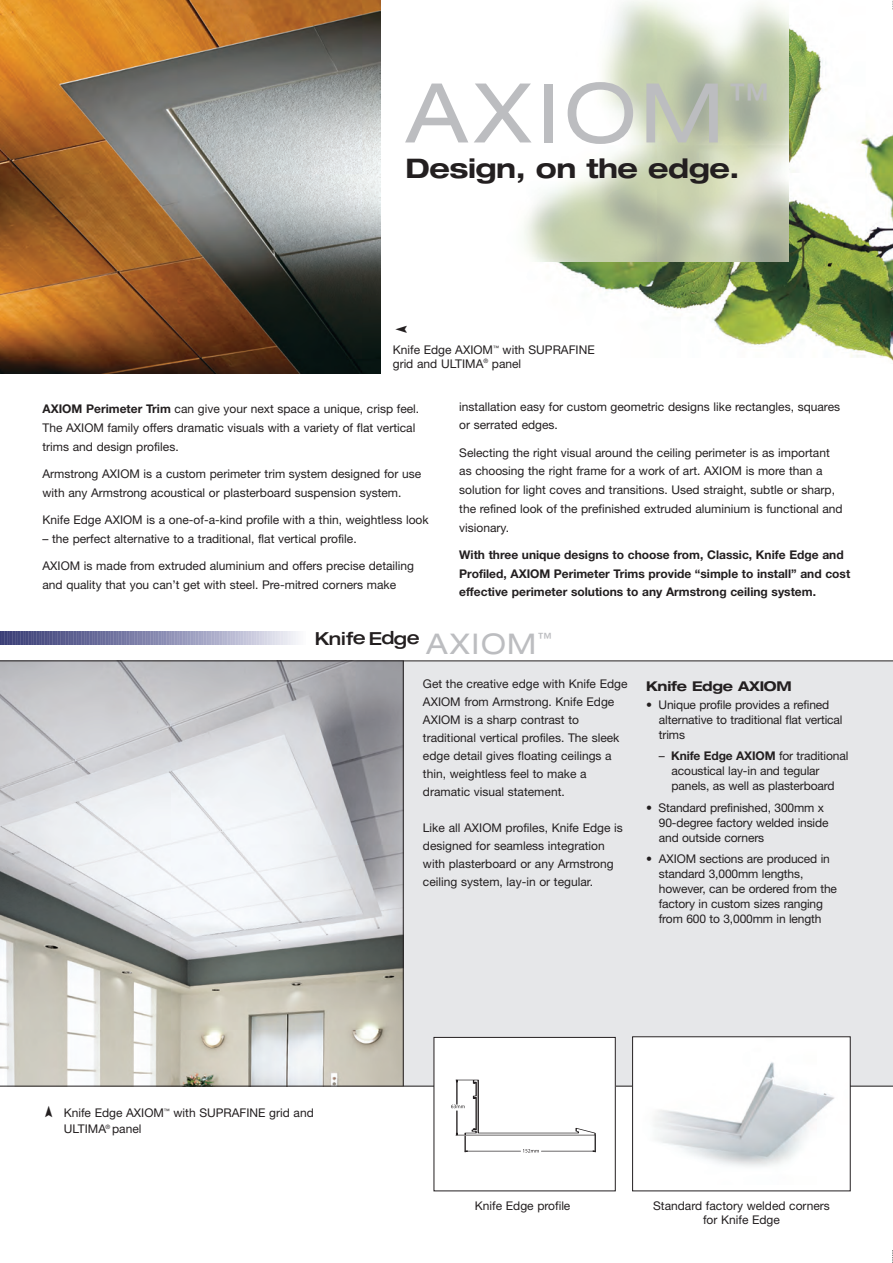
<style>
.page{position:relative;width:893px;height:1263px;background:#fff}
.page>*{position:absolute;margin:0;border:0;box-sizing:border-box;transform-origin:0 0}
.t1{font:expanded 82.5px "Helvetica Neue";letter-spacing:.06em;color:#bcbdc0}
.t2{font:expanded 28.5px "Helvetica Neue";letter-spacing:.06em;color:#bcbdc0}
.t3{font:700 expanded 27px "Helvetica Neue";letter-spacing:-.015em;color:#231f20}
.t4{font:500 expanded 18px "Helvetica Neue";letter-spacing:-.02em;color:#231f20}
.t5{font:700 expanded 13.5px "Helvetica Neue";letter-spacing:-.015em;color:#231f20}
.t6{font:12px/15px "Helvetica Neue";color:#231f20}
.t7{font:700 12px/18.8px "Helvetica Neue";color:#231f20}
.t8{font:12px "Mini Pics Classic";color:#231f20}
.s1{font-weight:700}
</style>
<div class="page">
<div style="left:364px;top:661px;width:529px;height:425px;background:#e6e7e9"></div>
<img style="left:0;top:662px;width:403px;height:424px">
<img style="left:557px;top:25px;width:336px;height:336px">
<img style="left:524px;top:0;width:265px;height:262px">
<svg style="left:0;top:631px;width:298px;height:13px;background:#8d8fb2"></svg>
<hr style="left:0;top:661px;width:893px;height:1px;background:#231f20">
<hr style="left:0;top:1086px;width:893px;height:1px;background:#231f20">
<hr style="left:403px;top:661px;width:1px;height:425px;background:#231f20">
<img style="left:0;top:0;width:380px;height:374px">
<img style="left:634px;top:1038px;width:214px;height:129px">
<div style="left:434px;top:1037px;width:181px;height:154px;background:#fff"></div>
<svg style="left:451px;top:1080px;width:145px;height:72px"></svg>
<svg style="left:892px;top:1250px;width:1px;height:13px"></svg>
<h1 class="t1" style="left:405px;top:84px;width:367px">AXIOM<sup>™</sup></h1>
<h3 class="t3" style="left:405px;top:159px;width:335px">Design, on the edge.</h3>
<p class="t6" style="left:393px;top:344px;width:203px;line-height:13.5px">Knife Edge AXIOM<sup>™</sup> with SUPRAFINE grid and ULTIMA<sup>®</sup> panel</p>
<p class="t6" style="left:43px;top:401px;width:378px;line-height:18.8px"><span class="s1">AXIOM Perimeter Trim</span> can give your next space a unique, crisp feel.<br>The AXIOM family offers dramatic visuals with a variety of flat vertical trims and design profiles.</p>
<p class="t6" style="left:43px;top:466px;width:380px;line-height:18.8px">Armstrong AXIOM is a custom perimeter trim system designed for use with any Armstrong acoustical or plasterboard suspension system.</p>
<p class="t6" style="left:43px;top:514px;width:388px">Knife Edge AXIOM is a one-of-a-kind profile with a thin, weightless look</p>
<p class="t6" style="left:43px;top:532px;width:316px">– the perfect alternative to a traditional, flat vertical profile.</p>
<p class="t6" style="left:43px;top:558px;width:373px;line-height:18.8px">AXIOM is made from extruded aluminium and offers precise detailing and quality that you can’t get with steel. Pre-mitred corners make</p>
<p class="t6" style="left:459px;top:398px;width:382px;line-height:18.8px">installation easy for custom geometric designs like rectangles, squares or serrated edges.</p>
<p class="t6" style="left:459px;top:444px;width:385px;line-height:18.8px">Selecting the right visual around the ceiling perimeter is as important as choosing the right frame for a work of art. AXIOM is more than a solution for light coves and transitions. Used straight, subtle or sharp, the refined look of the prefinished extruded aluminium is functional and visionary.</p>
<p class="t7" style="left:459px;top:545px;width:392px">With three unique designs to choose from, Classic, Knife Edge and<br>Profiled, AXIOM Perimeter Trims provide “simple to install” and cost effective perimeter solutions to any Armstrong ceiling system.</p>
<h3 class="t4" style="left:315px;top:632px;width:106px">Knife Edge</h3>
<h2 class="t2" style="left:426px;top:633px;width:128px">AXIOM<sup>™</sup></h2>
<p class="t6" style="left:423px;top:676px;width:206px;line-height:18px">Get the creative edge with Knife Edge AXIOM from Armstrong. Knife Edge AXIOM is a sharp contrast to traditional vertical profiles. The sleek edge detail gives floating ceilings a thin, weightless feel to make a dramatic visual statement.</p>
<p class="t6" style="left:423px;top:820px;width:201px;line-height:18px">Like all AXIOM profiles, Knife Edge is designed for seamless integration with plasterboard or any Armstrong ceiling system, lay-in or tegular.</p>
<p class="t5" style="left:646px;top:681px;width:147px">Knife Edge AXIOM</p>
<p class="t6" style="left:659px;top:698px;width:185px;text-indent:-13px">• Unique profile provides a refined alternative to traditional flat vertical trims</p>
<p class="t6" style="left:672px;top:750px;width:178px;text-indent:-13px">– <span class="s1">Knife Edge AXIOM</span> for traditional acoustical lay-in and tegular panels, as well as plasterboard</p>
<p class="t6" style="left:659px;top:801px;width:171px;text-indent:-13px">• Standard prefinished, 300mm x<br>90-degree factory welded inside and outside corners</p>
<p class="t6" style="left:659px;top:852px;width:180px;text-indent:-13px">• AXIOM sections are produced in standard 3,000mm lengths, however, can be ordered from the factory in custom sizes ranging from 600 to 3,000mm in length</p>
<p class="t8" style="left:42px;top:1118px;width:15px;rotate:-90deg">R</p>
<p class="t6" style="left:64px;top:1105px;width:252px;line-height:16.5px">Knife Edge AXIOM<sup>™</sup> with SUPRAFINE grid and<br>ULTIMA<sup>®</sup> panel</p>
<p class="t6" style="left:475px;top:1199px;width:97px">Knife Edge profile</p>
<p class="t6" style="left:653px;top:1200px;width:178px;line-height:13.5px;text-align:center">Standard factory welded corners for Knife Edge</p>
</div>
